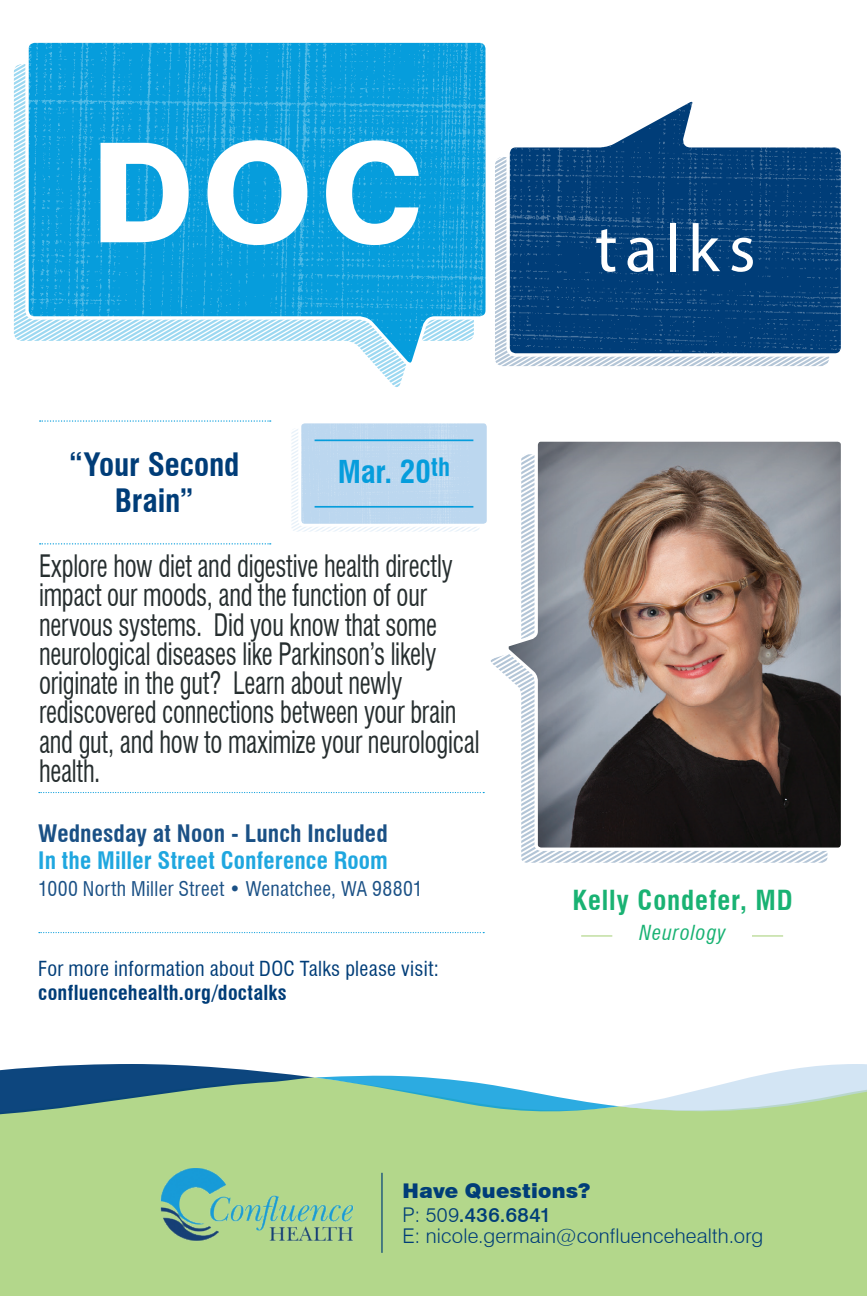
<style>
.page{position:relative;width:867px;height:1296px;background:#fff}
.page>*{position:absolute;margin:0;border:0;box-sizing:border-box;transform-origin:0 0}
.t1{font:67.73px "Myriad Pro";letter-spacing:.11em;color:#fff}
.t2{font:700 condensed 31.5px "Swiss 721 BT";letter-spacing:-.005em;color:#003d78}
.t3{font:700 condensed 30.82px "Swiss 721 BT";color:#069ddc}
.t4{font:condensed 30.15px/29.2px "Swiss 721 BT";letter-spacing:-.01em;color:#262e2f;scale:.82 1}
.t5{font:700 condensed 27px "Swiss 721 BT";letter-spacing:.035em;color:#19b273}
.t6{font:700 condensed 23.62px "Swiss 721 BT";letter-spacing:.005em;color:#069ddc}
.t7{font:700 condensed 23.62px "Swiss 721 BT";letter-spacing:.005em;color:#003d78}
.t8{font:condensed 20.25px "Swiss 721 BT";letter-spacing:.015em;color:#003d78}
.t9{font:300 20.25px "Swiss 721 BT";letter-spacing:.01em;color:#003d78}
.t10{font:700 condensed 20.25px "Swiss 721 BT";letter-spacing:.01em;color:#003d78}
.t11{font:900 20.25px/24.8px "Swiss 721 BT";letter-spacing:.01em;color:#003d78}
.t12{font:italic condensed 20.25px "Swiss 721 BT";letter-spacing:.05em;color:#19b273}
.t13{font:condensed 19.8px "Swiss 721 BT";letter-spacing:.015em;color:#003d78}
.s1{font-weight:300}
.s2{font-weight:500}
</style>
<div class="page">
<svg style="left:291px;top:429px;width:188px;height:103px"></svg>
<div style="left:300px;top:422px;width:188px;height:103px;background:#bcd7ef;border-radius:5px"></div>
<img style="left:302px;top:424px;width:168px;height:99px">
<div style="left:298px;top:420px;width:192px;height:107px;border:3px solid #fff;border-radius:5px"></div>
<hr style="left:314px;top:506px;width:159px;height:2px;background:#069ddc">
<hr style="left:314px;top:440px;width:159px;height:1px;background:#069ddc">
<svg style="left:40px;top:543px;width:231px;height:1px"></svg>
<svg style="left:40px;top:420px;width:231px;height:2px"></svg>
<svg style="left:39px;top:792px;width:445px;height:1px"></svg>
<svg style="left:39px;top:932px;width:445px;height:1px"></svg>
<svg style="left:14px;top:64px;width:10px;height:277px"></svg>
<svg style="left:24px;top:42px;width:462px;height:329px;background:#33aee2"></svg>
<svg style="left:495px;top:157px;width:334px;height:209px"></svg>
<svg style="left:505px;top:101px;width:336px;height:257px"></svg>
<svg style="left:521px;top:853px;width:306px;height:10px"></svg>
<svg style="left:502px;top:441px;width:339px;height:412px;background:#857a76"></svg>
<hr style="left:752px;top:935px;width:31px;height:2px;background:#b3d78b">
<hr style="left:581px;top:935px;width:31px;height:2px;background:#b3d78b">
<div style="left:0;top:1119px;width:867px;height:177px;background:#b3d78b"></div>
<svg style="left:0;top:1064px;width:867px;height:55px"></svg>
<img style="left:152px;top:1168px;width:208px;height:73px">
<hr style="left:381px;top:1173px;width:1px;height:80px;background:#003d78">
<h1 class="t1" style="left:91px;top:207px;width:666px"><sup>DOC</sup> talks</h1>
<p class="t2" style="left:69px;top:446px;width:172px">“Your Second</p>
<p class="t3" style="left:338px;top:454px;width:114px">Mar. 20<sup>th</sup></p>
<p class="t2" style="left:115px;top:482px;width:81px">Brain”</p>
<p class="t4" style="left:39px;top:552px;width:539px">Explore how diet and digestive health directly impact our moods, and the function of our nervous systems. Did you know that some neurological diseases like Parkinson’s likely originate in the gut? Learn about newly rediscovered connections between your brain and gut, and how to maximize your neurological health.</p>
<p class="t7" style="left:38px;top:819px;width:351px">Wednesday at Noon - Lunch Included</p>
<p class="t6" style="left:38px;top:846px;width:351px">In the Miller Street Conference Room</p>
<p class="t13" style="left:38px;top:877px;width:386px">1000 North Miller Street • Wenatchee, WA 98801</p>
<p class="t8" style="left:38px;top:957px;width:402px">For more information about DOC Talks please visit:</p>
<p class="t10" style="left:38px;top:981px;width:250px">confluencehealth.org/doctalks</p>
<p class="t5" style="left:572px;top:884px;width:221px">Kelly Condefer, MD</p>
<p class="t12" style="left:639px;top:920px;width:88px">Neurology</p>
<p class="t11" style="left:402px;top:1178px;width:189px">Have Questions?<br><span class="s1">P: 509</span><span class="s2">.436.6841</span></p>
<p class="t9" style="left:402px;top:1223px;width:362px">E: nicole.germain@confluencehealth.org</p>
</div>
